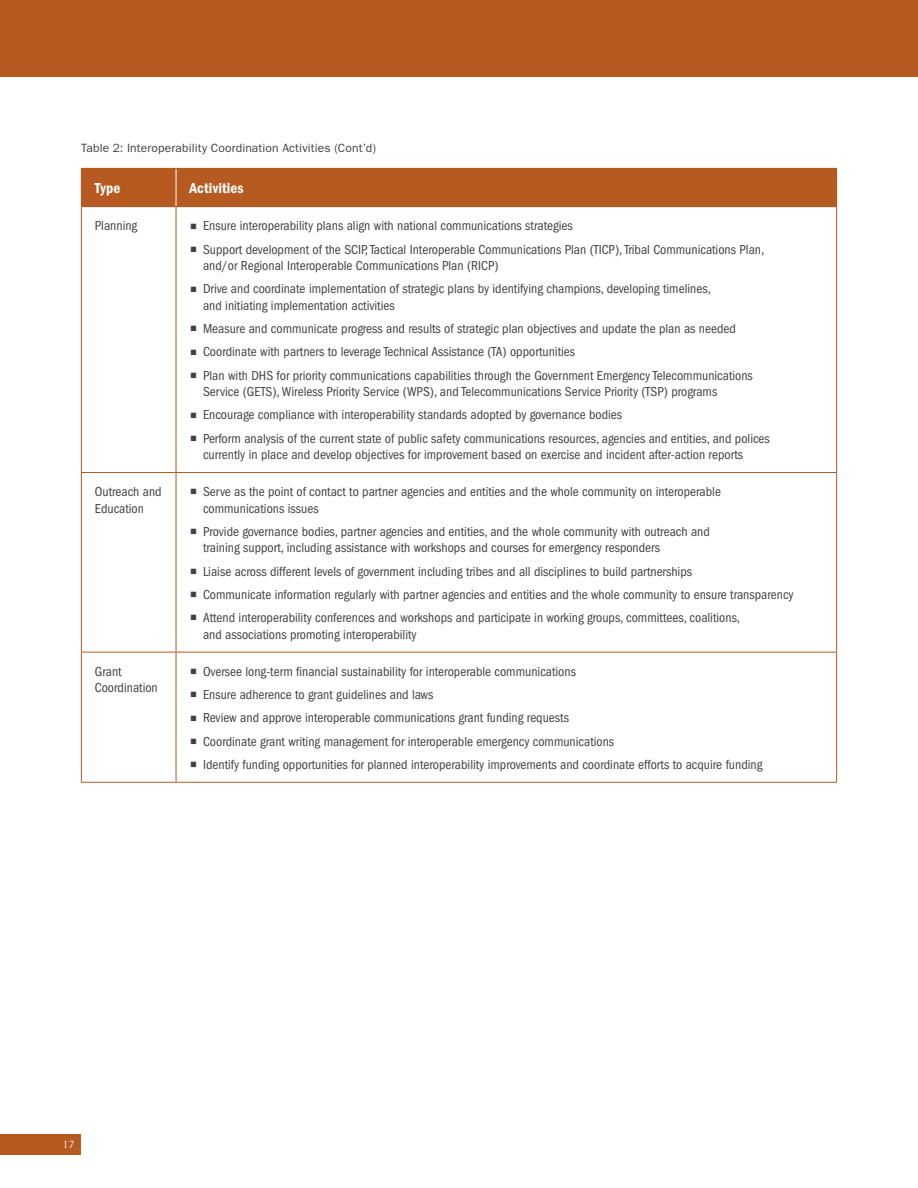
<style>
.page{position:relative;width:918px;height:1188px;background:#fff}
.page>*{position:absolute;margin:0;border:0;box-sizing:border-box;transform-origin:0 0}
.t1{font:600 condensed 15px "Franklin Gothic";letter-spacing:.01em;color:#fff}
.t2{font:condensed 13.5px/23.2px "Franklin Gothic";color:#414042}
.t3{font:12px "ITC Franklin Gothic Std";letter-spacing:.015em;color:#414042}
.t4{font:12px "Joanna MT Std";color:#fff}
</style>
<div class="page">
<div style="left:0;top:1134px;width:81px;height:21px;background:#b75a21"></div>
<div style="left:0;top:0;width:918px;height:77px;background:#b75a21"></div>
<div style="left:81px;top:168px;width:95px;height:39px;background:#b75a21"></div>
<div style="left:176px;top:168px;width:661px;height:39px;background:#b75a21"></div>
<hr style="left:176px;top:169px;width:1px;height:37px;background:#fff">
<hr style="left:81px;top:207px;width:1px;height:265px;background:#b75a21">
<hr style="left:176px;top:207px;width:1px;height:265px;background:#b75a21">
<hr style="left:836px;top:207px;width:1px;height:265px;background:#b75a21">
<hr style="left:81px;top:472px;width:95px;height:1px;background:#b75a21">
<hr style="left:81px;top:473px;width:1px;height:179px;background:#b75a21">
<hr style="left:176px;top:472px;width:661px;height:1px;background:#b75a21">
<hr style="left:176px;top:473px;width:1px;height:179px;background:#b75a21">
<hr style="left:836px;top:473px;width:1px;height:179px;background:#b75a21">
<hr style="left:81px;top:652px;width:95px;height:1px;background:#b75a21">
<hr style="left:81px;top:652px;width:1px;height:130px;background:#b75a21">
<hr style="left:176px;top:652px;width:661px;height:1px;background:#b75a21">
<hr style="left:176px;top:652px;width:1px;height:130px;background:#b75a21">
<hr style="left:836px;top:652px;width:1px;height:130px;background:#b75a21">
<hr style="left:81px;top:782px;width:95px;height:1px;background:#b75a21">
<hr style="left:176px;top:782px;width:661px;height:1px;background:#b75a21">
<p class="t3" style="left:81px;top:141px;width:296px">Table 2: Interoperability Coordination Activities (Cont’d)</p>
<p class="t1" style="left:95px;top:180px;width:27px">Type</p>
<p class="t1" style="left:190px;top:180px;width:56px">Activities</p>
<p class="t2" style="left:95px;top:214px;width:44px">Planning</p>
<p class="t2" style="left:203px;top:214px;width:563px">Ensure interoperability plans align with national communications strategies<br>Support development of the SCIP, Tactical Interoperable Communications Plan (TICP), Tribal Communications Plan,</p>
<p class="t2" style="left:203px;top:254px;width:509px">and/or Regional Interoperable Communications Plan (RICP)<br>Drive and coordinate implementation of strategic plans by identifying champions, developing timelines,</p>
<p class="t2" style="left:203px;top:294px;width:551px">and initiating implementation activities<br>Measure and communicate progress and results of strategic plan objectives and update the plan as needed Coordinate with partners to leverage Technical Assistance (TA) opportunities<br>Plan with DHS for priority communications capabilities through the Government Emergency Telecommunications</p>
<p class="t2" style="left:203px;top:380px;width:568px">Service (GETS), Wireless Priority Service (WPS), and Telecommunications Service Priority (TSP) programs<br>Encourage compliance with interoperability standards adopted by governance bodies<br>Perform analysis of the current state of public safety communications resources, agencies and entities, and polices</p>
<p class="t2" style="left:203px;top:443px;width:542px">currently in place and develop objectives for improvement based on exercise and incident after-action reports</p>
<p class="t2" style="left:95px;top:480px;width:68px">Outreach and</p>
<p class="t2" style="left:203px;top:480px;width:519px">Serve as the point of contact to partner agencies and entities and the whole community on interoperable</p>
<p class="t2" style="left:95px;top:497px;width:51px">Education</p>
<p class="t2" style="left:203px;top:497px;width:508px">communications issues<br>Provide governance bodies, partner agencies and entities, and the whole community with outreach and</p>
<p class="t2" style="left:203px;top:536px;width:592px">training support, including assistance with workshops and courses for emergency responders<br>Liaise across different levels of government including tribes and all disciplines to build partnerships<br>Communicate information regularly with partner agencies and entities and the whole community to ensure transparency Attend interoperability conferences and workshops and participate in working groups, committees, coalitions,</p>
<p class="t2" style="left:203px;top:623px;width:215px">and associations promoting interoperability</p>
<p class="t2" style="left:95px;top:660px;width:28px">Grant</p>
<p class="t2" style="left:203px;top:660px;width:374px">Oversee long-term fnancial sustainability for interoperable communications</p>
<p class="t2" style="left:95px;top:676px;width:64px">Coordination</p>
<p class="t2" style="left:203px;top:683px;width:561px">Ensure adherence to grant guidelines and laws<br>Review and approve interoperable communications grant funding requests<br>Coordinate grant writing management for interoperable emergency communications<br>Identify funding opportunities for planned interoperability improvements and coordinate efforts to acquire funding</p>
<p class="t4" style="left:62px;top:1138px;width:14px">17</p>
</div>
